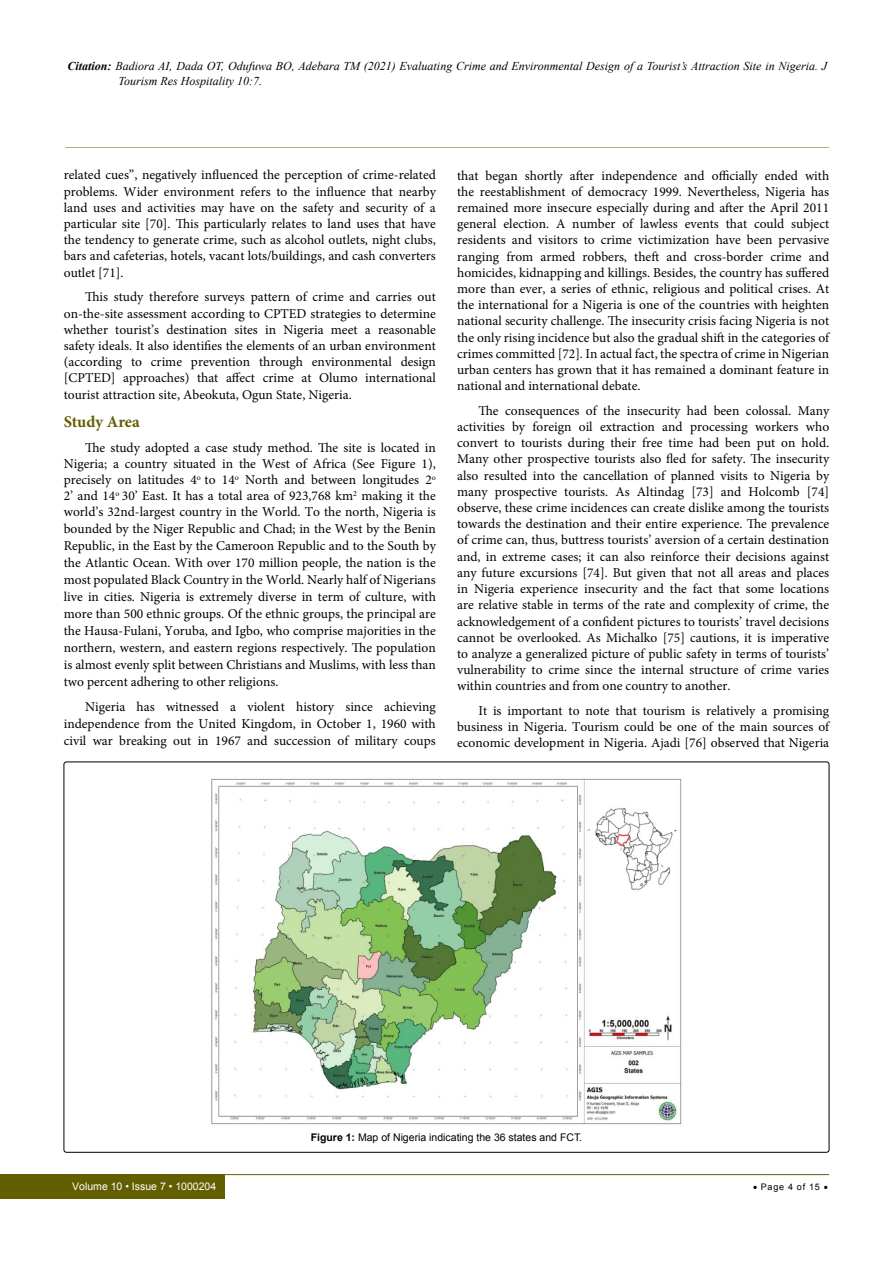
<style>
.page{position:relative;width:893px;height:1263px;background:#fff}
.page>*{position:absolute;margin:0;border:0;box-sizing:border-box;transform-origin:0 0}
.t1{font:700 16.5px "Minion Pro";letter-spacing:-.005em;color:#635e00}
.t2{font:13.5px/16.2px "Minion Pro";color:#000;text-align:justify}
.t3{font:italic 12px/15px "Times New Roman";color:#000}
.t4{font:10.5px "Arial";color:#000}
.t5{font:10.5px "Arial";color:#fff}
.t6{font:9px "Arial";letter-spacing:.08em;color:#000}
.s1{font-weight:700}
</style>
<div class="page">
<div style="left:0;top:1174px;width:225px;height:25px;background:#635e00"></div>
<hr style="left:221px;top:1174px;width:608px;height:1px;background:#635e00">
<hr style="left:65px;top:147px;width:764px;height:1px;background:#635e00">
<img style="left:211px;top:778px;width:471px;height:347px">
<p class="t3" style="left:119px;top:59px;width:710px;text-indent:-51px"><span class="s1">Citation:</span> Badiora AI, Dada OT, Odufuwa BO, Adebara TM (2021) Evaluating Crime and Environmental Design of a Tourist’s Attraction Site in Nigeria. J<br>Tourism Res Hospitality 10:7.</p>
<p class="t2" style="left:64px;top:167px;width:374px">related cues”, negatively influenced the perception of crime-related problems. Wider environment refers to the influence that nearby land uses and activities may have on the safety and security of a particular site [70]. This particularly relates to land uses that have the tendency to generate crime, such as alcohol outlets, night clubs, bars and cafeterias, hotels, vacant lots/buildings, and cash converters outlet [71].</p>
<p class="t2" style="left:64px;top:289px;width:374px;text-indent:21px">This study therefore surveys pattern of crime and carries out on-the-site assessment according to CPTED strategies to determine whether tourist’s destination sites in Nigeria meet a reasonable safety ideals. It also identifies the elements of an urban environment (according to crime prevention through environmental design [CPTED] approaches) that affect crime at Olumo international tourist attraction site, Abeokuta, Ogun State, Nigeria.</p>
<p class="t1" style="left:64px;top:410px;width:78px">Study Area</p>
<p class="t2" style="left:64px;top:439px;width:374px;line-height:16.8px;text-indent:21px">The study adopted a case study method. The site is located in Nigeria; a country situated in the West of Africa (See Figure 1), precisely on latitudes 4<sup>o</sup> to 14<sup>o</sup> North and between longitudes 2<sup>o </sup>2’ and 14<sup>o</sup> 30’ East. It has a total area of 923,768 km<sup>2</sup> making it the world’s 32nd-largest country in the World. To the north, Nigeria is bounded by the Niger Republic and Chad; in the West by the Benin Republic, in the East by the Cameroon Republic and to the South by the Atlantic Ocean. With over 170 million people, the nation is the most populated Black Country in the World. Nearly half of Nigerians live in cities. Nigeria is extremely diverse in term of culture, with more than 500 ethnic groups. Of the ethnic groups, the principal are the Hausa-Fulani, Yoruba, and Igbo, who comprise majorities in the northern, western, and eastern regions respectively. The population is almost evenly split between Christians and Muslims, with less than two percent adhering to other religions.</p>
<p class="t2" style="left:64px;top:699px;width:374px;line-height:17px;text-indent:21px">Nigeria has witnessed a violent history since achieving independence from the United Kingdom, in October 1, 1960 with civil war breaking out in 1967 and succession of military coups</p>
<p class="t2" style="left:457px;top:167px;width:374px">that began shortly after independence and officially ended with the reestablishment of democracy 1999. Nevertheless, Nigeria has remained more insecure especially during and after the April 2011 general election. A number of lawless events that could subject residents and visitors to crime victimization have been pervasive ranging from armed robbers, theft and cross-border crime and homicides, kidnapping and killings. Besides, the country has suffered more than ever, a series of ethnic, religious and political crises. At the international for a Nigeria is one of the countries with heighten national security challenge. The insecurity crisis facing Nigeria is not the only rising incidence but also the gradual shift in the categories of crimes committed [72]. In actual fact, the spectra of crime in Nigerian urban centers has grown that it has remained a dominant feature in national and international debate.</p>
<p class="t2" style="left:457px;top:402px;width:374px;text-indent:21px">The consequences of the insecurity had been colossal. Many activities by foreign oil extraction and processing workers who convert to tourists during their free time had been put on hold.<br>Many other prospective tourists also fled for safety. The insecurity also resulted into the cancellation of planned visits to Nigeria by many prospective tourists. As Altindag [73] and Holcomb [74] observe, these crime incidences can create dislike among the tourists towards the destination and their entire experience. The prevalence of crime can, thus, buttress tourists’ aversion of a certain destination and, in extreme cases; it can also reinforce their decisions against any future excursions [74]. But given that not all areas and places in Nigeria experience insecurity and the fact that some locations are relative stable in terms of the rate and complexity of crime, the acknowledgement of a confident pictures to tourists’ travel decisions cannot be overlooked. As Michalko [75] cautions, it is imperative to analyze a generalized picture of public safety in terms of tourists’ vulnerability to crime since the internal structure of crime varies within countries and from one country to another.</p>
<p class="t2" style="left:457px;top:703px;width:374px;text-indent:21px">It is important to note that tourism is relatively a promising business in Nigeria. Tourism could be one of the main sources of economic development in Nigeria. Ajadi [76] observed that Nigeria</p>
<p class="t4" style="left:311px;top:1130px;width:273px"><span class="s1">Figure 1:</span> Map of Nigeria indicating the 36 states and FCT.</p>
<p class="t5" style="left:72px;top:1180px;width:145px">Volume 10 • Issue 7 • 1000204</p>
<p class="t6" style="left:753px;top:1181px;width:76px">• Page 4 of 15 •</p>
</div>
